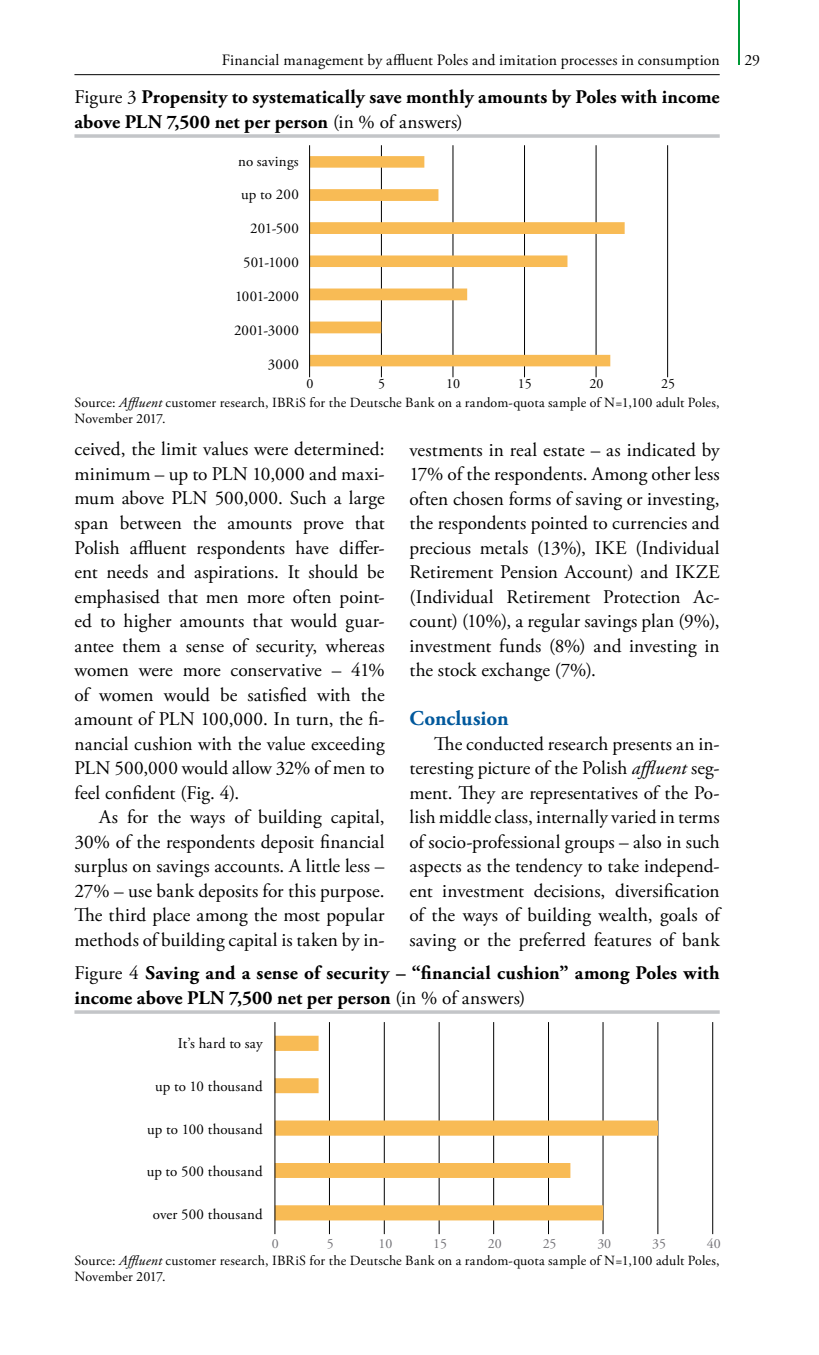
<style>
.page{position:relative;width:819px;height:1355px;background:#fff}
.page>*{position:absolute;margin:0;border:0;box-sizing:border-box;transform-origin:0 0}
.t1{font:700 21px "Adobe Garamond Pro";letter-spacing:-.005em;color:#00589c}
.t2{font:19.25px/24.5px "Adobe Garamond Pro";letter-spacing:.005em;color:#000;text-align:justify}
.t3{font:700 19.25px/24.5px "Adobe Garamond Pro";letter-spacing:.005em;color:#000}
.t4{font:15.75px "Adobe Garamond Pro";letter-spacing:.01em;color:#000}
.t5{font:14.88px "Adobe Garamond Pro";letter-spacing:.015em;color:#000}
.t6{font:14px/15.8px "Adobe Garamond Pro";letter-spacing:.01em;color:#000}
.t7{font:13.83px "Adobe Garamond Pro";letter-spacing:-.005em;color:#747378}
.s1{font-weight:400}
.s2{font-style:italic}
</style>
<div class="page">
<hr style="left:738px;top:0;width:1px;height:64px;background:#009836">
<hr style="left:74px;top:74px;width:645px;height:1px;background:#000">
<svg style="left:74px;top:134px;width:645px;height:4px;background:#caccce"></svg>
<hr style="left:381px;top:145px;width:1px;height:232px;background:#000">
<hr style="left:452px;top:145px;width:1px;height:232px;background:#000">
<hr style="left:524px;top:145px;width:1px;height:232px;background:#000">
<hr style="left:595px;top:145px;width:1px;height:232px;background:#000">
<hr style="left:667px;top:145px;width:1px;height:232px;background:#000">
<svg style="left:310px;top:156px;width:314px;height:210px"></svg>
<hr style="left:309px;top:145px;width:1px;height:232px;background:#000">
<hr style="left:74px;top:1010px;width:645px;height:3px;background:#c3c5c8">
<hr style="left:329px;top:1022px;width:1px;height:211px;background:#000">
<hr style="left:384px;top:1022px;width:1px;height:211px;background:#000">
<hr style="left:439px;top:1022px;width:1px;height:211px;background:#000">
<hr style="left:493px;top:1022px;width:1px;height:211px;background:#000">
<hr style="left:548px;top:1022px;width:1px;height:211px;background:#000">
<hr style="left:602px;top:1022px;width:1px;height:211px;background:#000">
<hr style="left:657px;top:1022px;width:1px;height:211px;background:#000">
<hr style="left:712px;top:1022px;width:1px;height:211px;background:#000">
<svg style="left:275px;top:1035px;width:383px;height:185px"></svg>
<hr style="left:274px;top:1022px;width:1px;height:211px;background:#000">
<p class="t4" style="left:222px;top:50px;width:499px">Financial management by affluent Poles and imitation processes in consumption</p>
<p class="t4" style="left:744px;top:50px;width:17px">29</p>
<p class="t3" style="left:74px;top:85px;width:646px"><span class="s1">Figure 3</span> Propensity to systematically save monthly amounts by Poles with income above PLN 7,500 net per person <span class="s1">(in % of answers)</span></p>
<p class="t5" style="left:238px;top:152px;width:62px">no savings</p>
<p class="t5" style="left:241px;top:186px;width:59px">up to 200</p>
<p class="t5" style="left:250px;top:220px;width:50px">201-500</p>
<p class="t5" style="left:243px;top:253px;width:57px">501-1000</p>
<p class="t5" style="left:235px;top:287px;width:65px">1001-2000</p>
<p class="t5" style="left:234px;top:321px;width:66px">2001-3000</p>
<p class="t5" style="left:268px;top:355px;width:32px">3000</p>
<p class="t6" style="left:306px;top:376px;width:8px">0</p>
<p class="t6" style="left:378px;top:376px;width:8px">5</p>
<p class="t6" style="left:446px;top:376px;width:15px">10</p>
<p class="t6" style="left:518px;top:376px;width:15px">15</p>
<p class="t6" style="left:589px;top:376px;width:15px">20</p>
<p class="t6" style="left:661px;top:376px;width:15px">25</p>
<p class="t6" style="left:74px;top:395px;width:646px">Source: <span class="s2">Affluent</span> customer research, IBRiS for the Deutsche Bank on a random-quota sample of N=1,100 adult Poles,<br>November 2017.</p>
<p class="t2" style="left:74px;top:438px;width:312px">ceived, the limit values were determined: minimum – up to PLN 10,000 and maxi&shy;mum above PLN 500,000. Such a large span between the amounts prove that Polish affluent respondents have differ&shy;ent needs and aspirations. It should be emphasised that men more often point&shy;ed to higher amounts that would guar&shy;antee them a sense of security, whereas women were more conservative – 41% of women would be satisfied with the amount of PLN 100,000. In turn, the fi&shy;nancial cushion with the value exceeding PLN 500,000 would allow 32% of men to feel confident (Fig. 4).</p>
<p class="t2" style="left:74px;top:805px;width:312px;text-indent:25px">As for the ways of building capital, 30% of the respondents deposit financial surplus on savings accounts. A little less – 27% – use bank deposits for this purpose.<br>The third place among the most popular methods of building capital is taken by in-</p>
<p class="t2" style="left:409px;top:438px;width:312px">vestments in real estate – as indicated by 17% of the respondents. Among other less often chosen forms of saving or investing, the respondents pointed to currencies and precious metals (13%), IKE (Individual Retirement Pension Account) and IKZE (Individual Retirement Protection Ac&shy;count) (10%), a regular savings plan (9%), investment funds (8%) and investing in the stock exchange (7%).</p>
<p class="t1" style="left:409px;top:706px;width:101px">Conclusion</p>
<p class="t2" style="left:409px;top:732px;width:312px;text-indent:25px">The conducted research presents an in&shy;teresting picture of the Polish <span class="s2">affluent</span> seg&shy;ment. They are representatives of the Po&shy;lish middle class, internally varied in terms of socio-professional groups – also in such aspects as the tendency to take independ&shy;ent investment decisions, diversification of the ways of building wealth, goals of saving or the preferred features of bank</p>
<p class="t3" style="left:74px;top:961px;width:646px"><span class="s1">Figure 4</span> Saving and a sense of security – “financial cushion” among Poles with income above PLN 7,500 net per person <span class="s1">(in % of answers)</span></p>
<p class="t5" style="left:178px;top:1034px;width:86px">It’s hard to say</p>
<p class="t5" style="left:155px;top:1077px;width:109px">up to 10 thousand</p>
<p class="t5" style="left:147px;top:1119px;width:117px">up to 100 thousand</p>
<p class="t5" style="left:147px;top:1162px;width:117px">up to 500 thousand</p>
<p class="t5" style="left:153px;top:1205px;width:111px">over 500 thousand</p>
<p class="t7" style="left:272px;top:1235px;width:8px">0</p>
<p class="t7" style="left:327px;top:1235px;width:8px">5</p>
<p class="t7" style="left:378px;top:1235px;width:15px">10</p>
<p class="t7" style="left:433px;top:1235px;width:15px">15</p>
<p class="t7" style="left:488px;top:1235px;width:15px">20</p>
<p class="t7" style="left:542px;top:1235px;width:15px">25</p>
<p class="t7" style="left:597px;top:1235px;width:15px">30</p>
<p class="t7" style="left:652px;top:1235px;width:15px">35</p>
<p class="t7" style="left:706px;top:1235px;width:15px">40</p>
<p class="t6" style="left:74px;top:1252px;width:646px">Source: <span class="s2">Affluent</span> customer research, IBRiS for the Deutsche Bank on a random-quota sample of N=1,100 adult Poles,<br>November 2017.</p>
</div>
